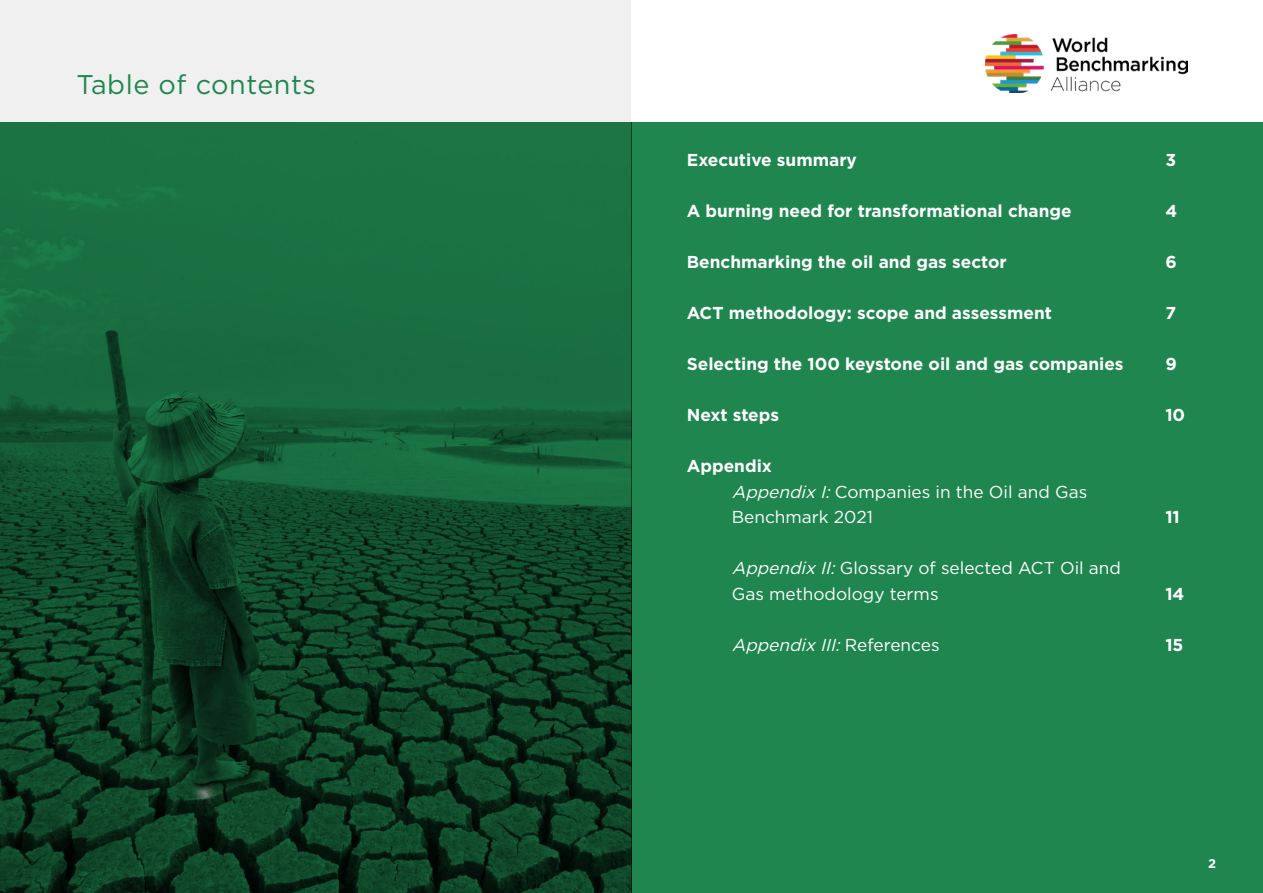
<style>
.page{position:relative;width:1263px;height:893px;background:#fff}
.page>*{position:absolute;margin:0;border:0;box-sizing:border-box;transform-origin:0 0}
.t1{font:27px "Gotham HTF";letter-spacing:.02em;color:#1f864f}
.t2{font:700 17.25px "Gotham";color:#fff}
.t3{font:17.25px/25.5px "Gotham HTF";color:#fff}
.t4{font:italic 17.25px "Gotham HTF";color:#fff}
.t5{font:700 12.75px "Gotham";color:#fff}
.s1{font-style:italic}
.s2{font-style:normal}
</style>
<div class="page">
<div style="left:631px;top:121px;width:632px;height:772px;background:#1f864f"></div>
<img style="left:0;top:121px;width:631px;height:772px">
<div style="left:0;top:0;width:631px;height:121px;background:#f0f0f0"></div>
<p class="t1" style="left:77px;top:69px;width:241px">Table of contents</p>
<p class="t2" style="left:687px;top:150px;width:172px">Executive summary</p>
<p class="t2" style="left:1165px;top:150px;width:12px">3</p>
<p class="t2" style="left:687px;top:201px;width:386px">A burning need for transformational change</p>
<p class="t2" style="left:1165px;top:201px;width:13px">4</p>
<p class="t2" style="left:687px;top:252px;width:321px">Benchmarking the oil and gas sector</p>
<p class="t2" style="left:1165px;top:252px;width:13px">6</p>
<p class="t2" style="left:687px;top:303px;width:367px">ACT methodology: scope and assessment</p>
<p class="t2" style="left:1165px;top:303px;width:12px">7</p>
<p class="t2" style="left:687px;top:354px;width:438px">Selecting the 100 keystone oil and gas companies</p>
<p class="t2" style="left:1165px;top:354px;width:13px">9</p>
<p class="t2" style="left:687px;top:405px;width:94px">Next steps</p>
<p class="t2" style="left:1165px;top:405px;width:21px">10</p>
<p class="t2" style="left:687px;top:456px;width:87px">Appendix</p>
<p class="t3" style="left:732px;top:479px;width:357px"><span class="s1">Appendix I:</span>Companies in the Oil and Gas<br>Benchmark 2021</p>
<p class="t2" style="left:1165px;top:507px;width:16px">11</p>
<p class="t3" style="left:732px;top:555px;width:391px"><span class="s1">Appendix II:</span>Glossary of selected ACT Oil and<br>Gas methodology terms</p>
<p class="t2" style="left:1165px;top:584px;width:21px">14</p>
<p class="t4" style="left:732px;top:635px;width:209px">Appendix III:<span class="s2">R e fe re n c e s</span></p>
<p class="t2" style="left:1165px;top:635px;width:20px">15</p>
<p class="t5" style="left:1208px;top:856px;width:9px">2</p>
</div>
